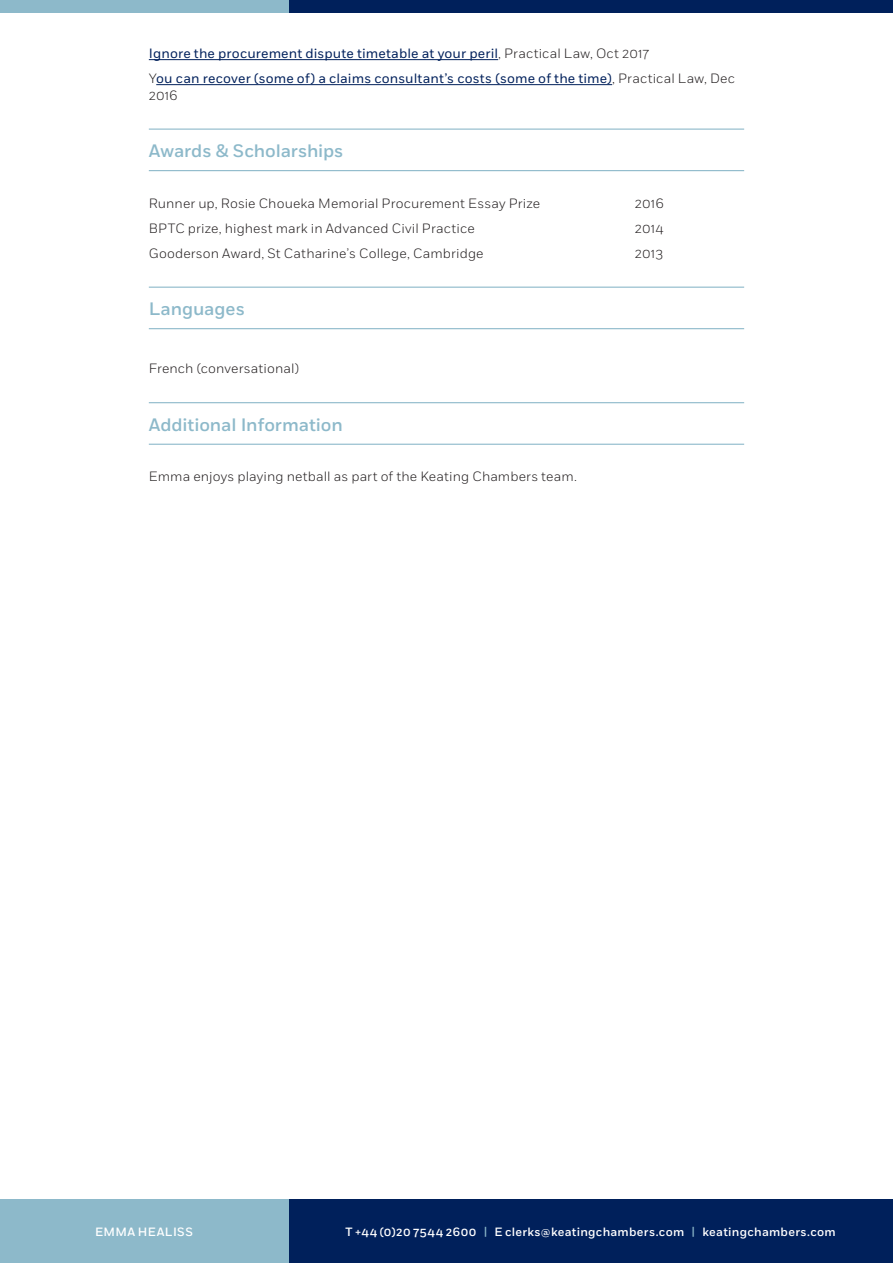
<style>
.page{position:relative;width:893px;height:1263px;background:#fff}
.page>*{position:absolute;margin:0;border:0;box-sizing:border-box;transform-origin:0 0}
.t1{font:500 18px "Fort";letter-spacing:-.005em;color:#8db9ca}
.t2{font:300 13.5px "Fort";letter-spacing:.01em;color:#231f20}
.t3{font:13.5px/16.5px "Fort";letter-spacing:.01em;color:#00205b}
.t4{font:500 12px "Fort";letter-spacing:.025em;color:#fff}
.s1{font-weight:300;color:#231f20}
.s2{color:#8db9ca}
</style>
<div class="page">
<div style="left:288px;top:1199px;width:605px;height:64px;background:#00205b"></div>
<div style="left:0;top:1199px;width:288px;height:64px;background:#8db9ca"></div>
<div style="left:289px;top:0;width:604px;height:13px;background:#00205b"></div>
<div style="left:0;top:0;width:289px;height:13px;background:#8db9ca"></div>
<hr style="left:149px;top:59px;width:349px;height:1px;background:#00205b">
<hr style="left:156px;top:84px;width:456px;height:1px;background:#00205b">
<hr style="left:149px;top:129px;width:595px;height:1px;background:#8db9ca">
<hr style="left:149px;top:170px;width:595px;height:1px;background:#8db9ca">
<hr style="left:149px;top:287px;width:595px;height:1px;background:#8db9ca">
<hr style="left:149px;top:328px;width:595px;height:1px;background:#8db9ca">
<hr style="left:149px;top:402px;width:595px;height:1px;background:#8db9ca">
<hr style="left:149px;top:444px;width:595px;height:1px;background:#8db9ca">
<p class="t3" style="left:149px;top:46px;width:502px">Ignore the procurement dispute timetable at your peril<span class="s1">, Practical Law, Oct 2017</span></p>
<p class="t3" style="left:149px;top:71px;width:588px"><span class="s1">Y</span>ou can recover (some of) a claims consultant’s costs (some of the time)<span class="s1">, Practical Law, Dec<br>2016</span></p>
<p class="t1" style="left:149px;top:140px;width:196px">Awards &amp; Scholarships</p>
<p class="t2" style="left:149px;top:195px;width:393px">Runner up, Rosie Choueka Memorial Procurement Essay Prize</p>
<p class="t2" style="left:635px;top:195px;width:30px">2016</p>
<p class="t2" style="left:149px;top:220px;width:327px">BPTC prize, highest mark in Advanced Civil Practice</p>
<p class="t2" style="left:635px;top:220px;width:30px">2014</p>
<p class="t2" style="left:149px;top:245px;width:336px">Gooderson Award, St Catharine’s College, Cambridge</p>
<p class="t2" style="left:635px;top:245px;width:30px">2013</p>
<p class="t1" style="left:149px;top:298px;width:98px">Languages</p>
<p class="t2" style="left:149px;top:361px;width:152px">French (conversational)</p>
<p class="t1" style="left:149px;top:414px;width:195px">Additional Information</p>
<p class="t2" style="left:149px;top:469px;width:430px">Emma enjoys playing netball as part of the Keating Chambers team.</p>
<p class="t4" style="left:95px;top:1224px;width:99px">EMMA HEALISS</p>
<p class="t4" style="left:345px;top:1224px;width:492px">T +44 (0)20 7544 2600 <span class="s2">|</span> E clerks@keatingchambers.com <span class="s2">|</span> keatingchambers.com</p>
</div>
